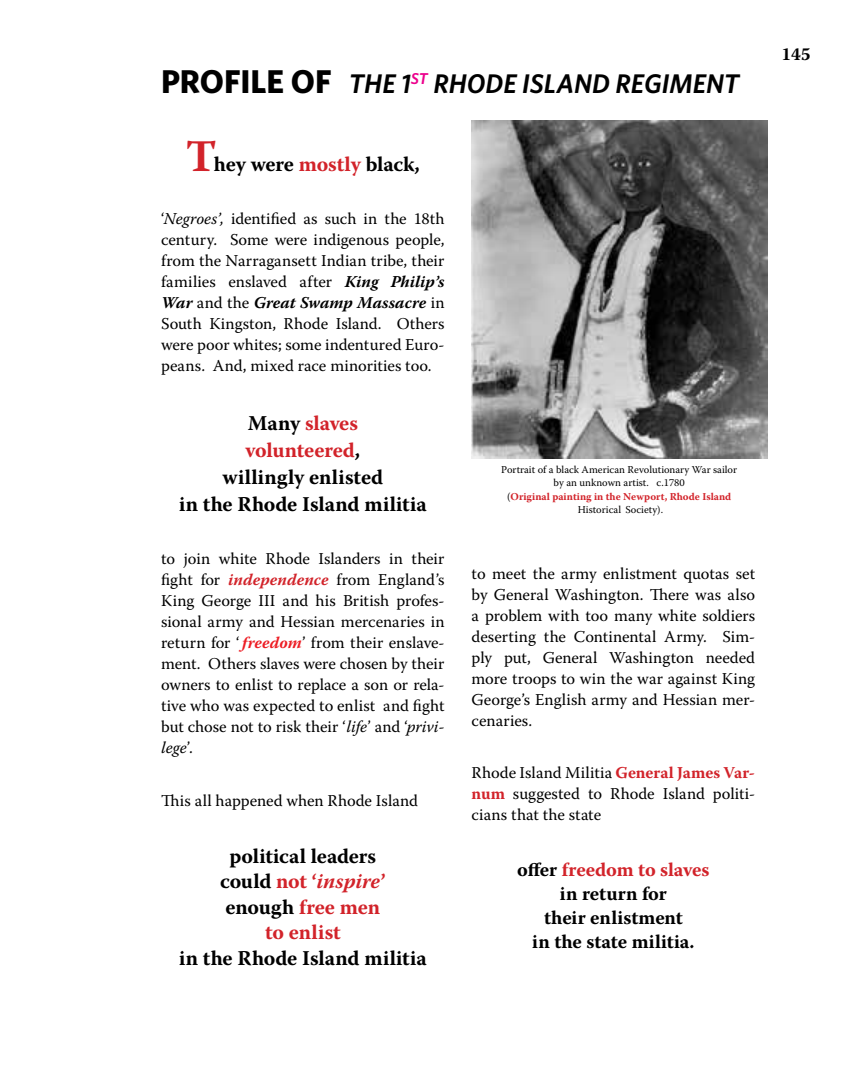
<style>
.page{position:relative;width:864px;height:1080px;background:#fff}
.page>*{position:absolute;margin:0;border:0;box-sizing:border-box;transform-origin:0 0}
.t1{font:italic 600 27px "Whitney HTF";color:#000}
.t2{font:700 21px/27px "Warnock Pro";color:#000;text-align:center}
.t3{font:700 19.5px/24px "Warnock Pro";color:#000;text-align:center}
.t4{font:700 18px "Warnock Pro";color:#000}
.t5{font:16.5px/21px "Warnock Pro";letter-spacing:.005em;color:#000;text-align:justify}
.t6{font:10.5px/13.5px "Warnock Pro";color:#000;text-align:center}
.s1{font-weight:700;font-style:normal;font-size:33px}
.s2{font-size:45px;color:#d2232a}
.s3{color:#d2232a}
.s4{font-style:italic}
.s5{font-weight:700;font-style:italic}
.s6{font-weight:700;font-style:italic;color:#d2232a}
.s7{font-weight:700;font-style:italic;color:#ed1d24}
.s8{font-style:italic;color:#d2232a}
.s9{font-weight:700;color:#d2232a}
</style>
<div class="page">
<img style="left:472px;top:121px;width:296px;height:337px">
<h1 class="t1" style="left:161px;top:68px;width:580px"><span class="s1">PROFILE OF</span> THE 1<sup>ST</sup> RHODE ISLAND REGIMENT</h1>
<p class="t2" style="left:186px;top:151px;width:235px"><span class="s2">T</span>hey were <span class="s3">mostly</span> black,</p>
<p class="t5" style="left:161px;top:208px;width:285px">‘<span class="s4">Negroes’,</span> identified as such in the 18th century. Some were indigenous people, from the Narragansett Indian tribe, their families enslaved after <span class="s5">King Philip’s War</span> and the <span class="s5">Great Swamp Massacre</span> in South Kingston, Rhode Island. Others were poor whites; some indentured Euro&shy;peans. And, mixed race minorities too.</p>
<p class="t2" style="left:179px;top:409px;width:249px">Many <span class="s3">slaves<br>volunteered</span>,<br>willingly enlisted<br>in the Rhode Island militia</p>
<p class="t5" style="left:161px;top:548px;width:285px">to join white Rhode Islanders in their fight for <span class="s6">independence</span> from England’s King George III and his British profes&shy;sional army and Hessian mercenaries in return for ‘<span class="s7">freedom</span>’ from their enslave&shy;ment. Others slaves were chosen by their owners to enlist to replace a son or rela&shy;tive who was expected to enlist and fight but chose not to risk their ‘<span class="s4">life</span>’ and ‘<span class="s4">privi&shy;lege</span>’.</p>
<p class="t5" style="left:161px;top:789px;width:258px">This all happened when Rhode Island</p>
<p class="t2" style="left:220px;top:843px;width:167px;line-height:25.5px">political leaders could <span class="s3">not ‘</span><span class="s8">inspire</span><span class="s3">’ </span>enough <span class="s3">free men to enlist</span></p>
<p class="t2" style="left:179px;top:944px;width:249px">in the Rhode Island militia</p>
<p class="t6" style="left:501px;top:462px;width:237px">Portrait of a black American Revolutionary War sailor by an unknown artist. c.1780<br>(<span class="s9">Original painting in the Newport, Rhode Island </span>Historical Society).</p>
<p class="t5" style="left:472px;top:562px;width:285px">to meet the army enlistment quotas set by General Washington. There was also a problem with too many white soldiers deserting the Continental Army. Sim&shy;ply put, General Washington needed more troops to win the war against King George’s English army and Hessian mer&shy;cenaries.</p>
<p class="t5" style="left:472px;top:762px;width:285px">Rhode Island Militia <span class="s9">General James Var&shy;num</span> suggested to Rhode Island politi&shy;cians that the state</p>
<p class="t3" style="left:517px;top:857px;width:194px">offer <span class="s3">freedom to slaves </span>in return for<br>their enlistment<br>in the state militia.</p>
<p class="t4" style="left:782px;top:44px;width:31px">145</p>
</div>
